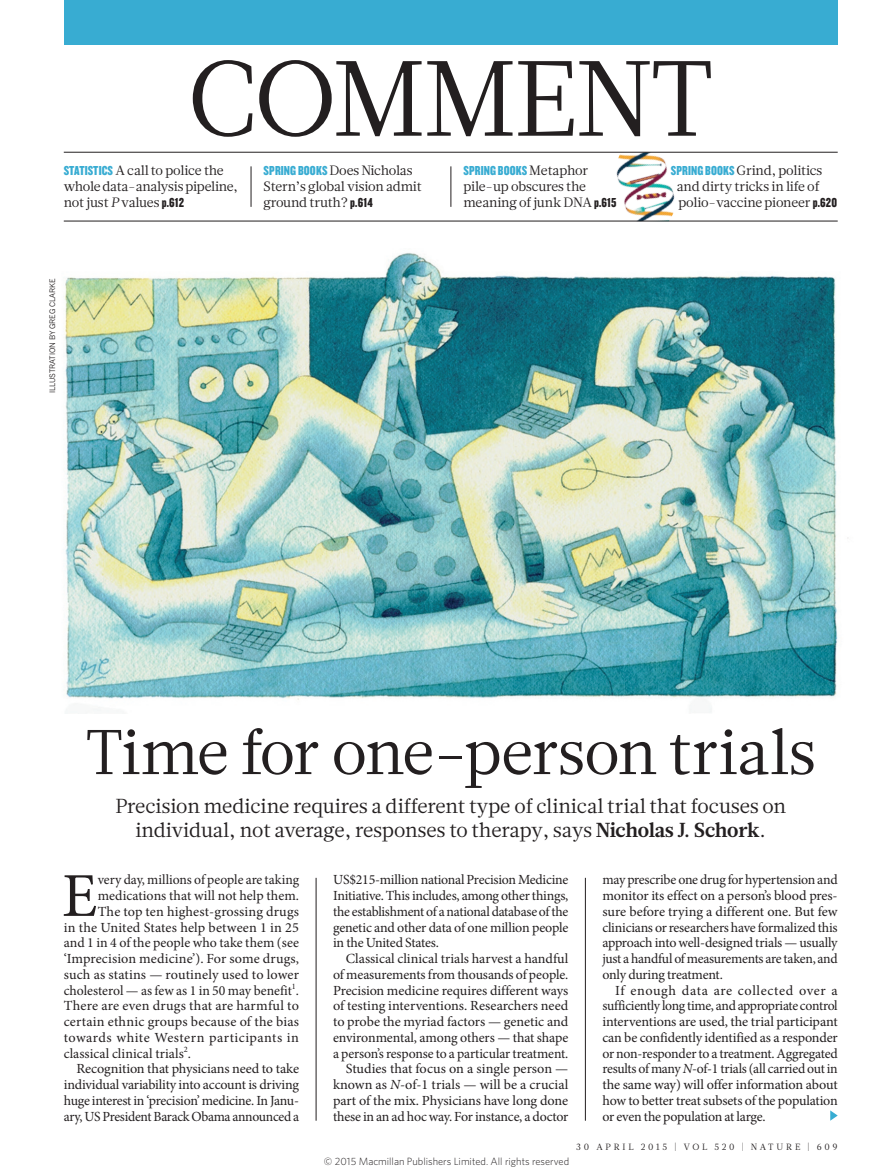
<style>
.page{position:relative;width:893px;height:1174px;background:#fff}
.page>*{position:absolute;margin:0;border:0;box-sizing:border-box;transform-origin:0 0}
.t1{font:106.5px "Glosa Math";letter-spacing:-.025em;color:#231f20}
.HEAD_42{font:63px "Glosa Math";letter-spacing:-.015em;color:#231f20}
.BODY_DROP_CAP{font:62.4px "Minion Pro";color:#231f20}
.INTRO{font:20.25px/23.7px "Glosa Math";color:#231f20;text-align:center}
.BODY_INDENT{font:13.95px/15.8px "Minion Pro";letter-spacing:-.015em;color:#231f20;text-align:justify}
.BODY_DROP_CAP-2{font:13.95px "Minion Pro";letter-spacing:.01em;color:#231f20}
.BODY_DROP_CAP-3{font:13.95px "Minion Pro";letter-spacing:.035em;color:#231f20}
.MINI_TOC_TEXT{font:13.5px/15.8px "Glosa Math";letter-spacing:-.015em;color:#231f20}
.t2{font:300 10.5px "Whitney";color:#231f20}
.t3{font:9px "Glosa Math";letter-spacing:.3em;color:#231f20}
.PIC_CREDIT{font:7.5px "News Gothic MTOT";color:#231f20}
.s1{font-family:"Knockout 69 Full Liteweight";color:#38acd2}
.s2{font-style:italic}
.s3{font-family:"Knockout 69 Full Liteweight"}
.s4{font-weight:700}
</style>
<div class="page">
<img style="left:615px;top:153px;width:62px;height:68px">
<img style="left:64px;top:253px;width:784px;height:460px">
<svg style="left:830px;top:1110px;width:8px;height:10px"></svg>
<div style="left:64px;top:0;width:774px;height:45px;background:#38acd2"></div>
<hr style="left:251px;top:166px;width:1px;height:41px;background:#231f20">
<hr style="left:451px;top:166px;width:1px;height:41px;background:#231f20">
<hr style="left:64px;top:221px;width:774px;height:1px;background:#231f20">
<hr style="left:64px;top:152px;width:774px;height:1px;background:#231f20">
<hr style="left:316px;top:877px;width:1px;height:243px;background:#231f20">
<hr style="left:585px;top:877px;width:1px;height:243px;background:#231f20">
<h1 class="t1" style="left:187px;top:29px;width:528px">COMMENT</h1>
<p class="MINI_TOC_TEXT" style="left:64px;top:163px;width:176px"><span class="s1">STATISTICS</span> A call to police the whole data-analysis pipeline, not just <span class="s2">P</span> values <span class="s3">p.612</span></p>
<p class="MINI_TOC_TEXT" style="left:264px;top:163px;width:160px"><span class="s1">SPRING BOOKS</span> Does Nicholas<br>Stern’s global vision admit ground truth? <span class="s3">p.614</span></p>
<p class="MINI_TOC_TEXT" style="left:463px;top:163px;width:155px"><span class="s1">SPRING BOOKS</span> Metaphor pile-up obscures the meaning of junk DNA <span class="s3">p.615</span></p>
<p class="MINI_TOC_TEXT" style="left:677px;top:163px;width:162px;text-indent:-6px"><span class="s1">SPRING BOOKS</span> Grind, politics and dirty tricks in life of polio-vaccine pioneer <span class="s3">p.620</span></p>
<p class="PIC_CREDIT" style="left:48px;top:393px;width:116px;rotate:-90deg">ILLUSTRATION BY GREG CLARKE</p>
<p class="HEAD_42" style="left:85px;top:710px;width:732px">Time for one-person trials</p>
<p class="INTRO" style="left:115px;top:794px;width:672px">Precision medicine requires a different type of clinical trial that focuses on individual, not average, responses to therapy, says <span class="s4">Nicholas J. Schork</span>.</p>
<p class="BODY_DROP_CAP" style="left:62px;top:854px;width:37px">E</p>
<p class="BODY_DROP_CAP-2" style="left:98px;top:870px;width:203px">very day, millions of people are taking</p>
<p class="BODY_DROP_CAP-2" style="left:98px;top:886px;width:203px">medications that will not help them.</p>
<p class="BODY_DROP_CAP-2" style="left:98px;top:902px;width:203px">The top ten highest-grossing drugs</p>
<p class="BODY_DROP_CAP-2" style="left:64px;top:917px;width:237px">in the United States help between 1 in 25</p>
<p class="BODY_DROP_CAP-2" style="left:64px;top:933px;width:237px">and 1 in 4 of the people who take them (see</p>
<p class="BODY_DROP_CAP-2" style="left:64px;top:949px;width:237px">‘Imprecision medicine’). For some drugs,</p>
<p class="BODY_DROP_CAP-2" style="left:64px;top:965px;width:237px">such as statins — routinely used to lower</p>
<p class="BODY_DROP_CAP-2" style="left:64px;top:980px;width:237px">cholesterol — as few as 1 in 50 may benefit<sup>1</sup>.</p>
<p class="BODY_DROP_CAP-2" style="left:64px;top:996px;width:237px">There are even drugs that are harmful to</p>
<p class="BODY_DROP_CAP-2" style="left:64px;top:1012px;width:237px">certain ethnic groups because of the bias</p>
<p class="BODY_DROP_CAP-3" style="left:64px;top:1028px;width:237px">towards white Western participants in</p>
<p class="BODY_DROP_CAP-2" style="left:64px;top:1043px;width:129px">classical clinical trials<sup>2</sup>.</p>
<p class="BODY_INDENT" style="left:64px;top:1061px;width:237px;text-indent:13px">Recognition that physicians need to take individual variability into account is driving huge interest in ‘precision’ medicine. In Janu&shy;ary, US President Barack Obama announced a</p>
<p class="BODY_INDENT" style="left:333px;top:872px;width:237px">US$215-million national Precision Medicine Initiative. This includes, among other things, the establishment of a national database of the genetic and other data of one million people in the United States.</p>
<p class="BODY_INDENT" style="left:333px;top:951px;width:237px;text-indent:13px">Classical clinical trials harvest a handful of measurements from thousands of people.<br>Precision medicine requires different ways of testing interventions. Researchers need to probe the myriad factors — genetic and environmental, among others — that shape a person’s response to a particular treatment.</p>
<p class="BODY_INDENT" style="left:333px;top:1061px;width:237px;text-indent:13px">Studies that focus on a single person — known as <span class="s2">N</span>-of-1 trials — will be a crucial part of the mix. Physicians have long done these in an ad hoc way. For instance, a doctor</p>
<p class="t2" style="left:324px;top:1154px;width:247px">© 2015 Macmillan Publishers Limited. All rights reserved</p>
<p class="BODY_INDENT" style="left:602px;top:872px;width:237px">may prescribe one drug for hypertension and monitor its effect on a person’s blood pres&shy;sure before trying a different one. But few clinicians or researchers have formalized this approach into well-designed trials — usually just a handful of measurements are taken, and only during treatment.</p>
<p class="BODY_INDENT" style="left:602px;top:982px;width:237px;text-indent:13px">If enough data are collected over a sufficiently long time, and appropriate control interventions are used, the trial participant can be confidently identified as a responder or non-responder to a treatment. Aggregated results of many <span class="s2">N</span>-of-1 trials (all carried out in the same way) will offer information about how to better treat subsets of the population or even the population at large.</p>
<p class="t3" style="left:576px;top:1141px;width:263px">30 APRIL 2015 | VOL 520 | NATURE | 609</p>
</div>
